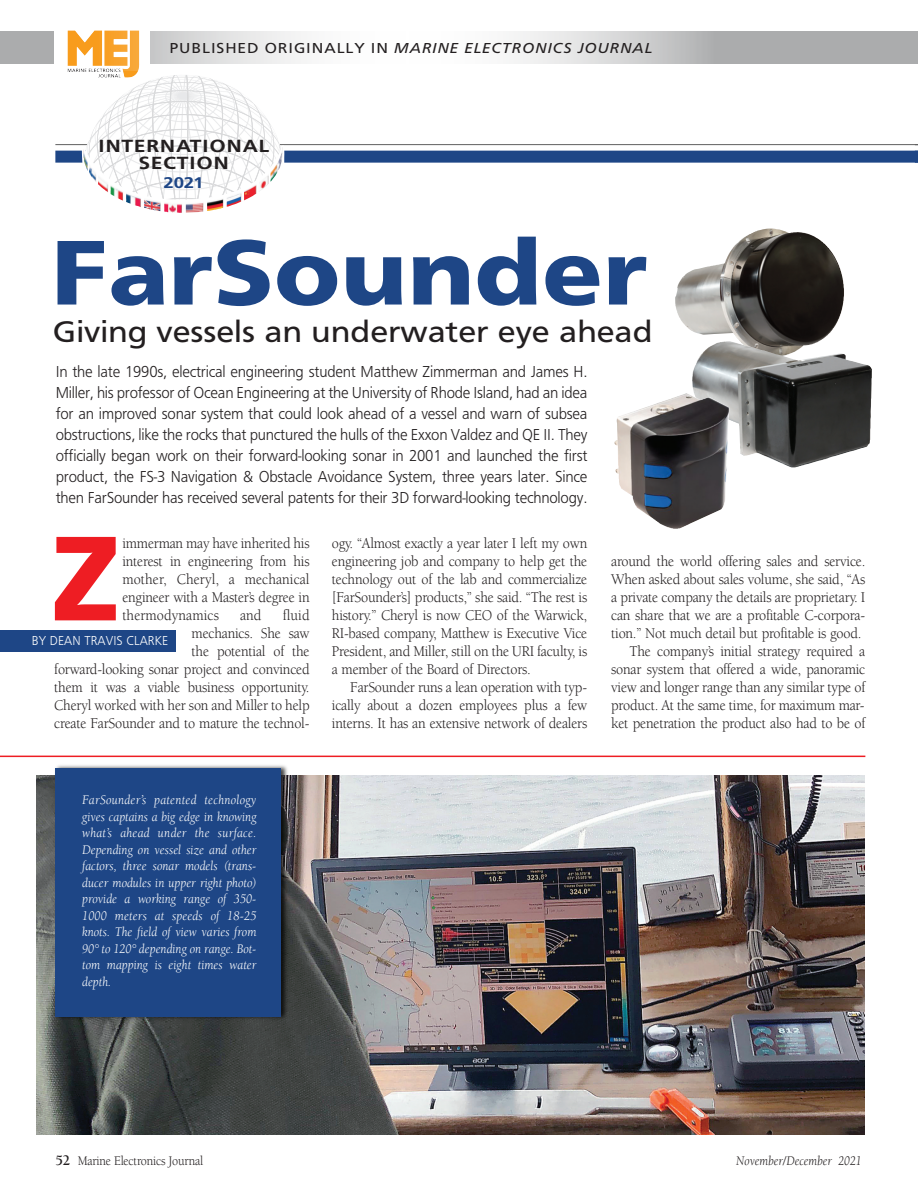
<style>
.page{position:relative;width:918px;height:1188px;background:#fff}
.page>*{position:absolute;margin:0;border:0;box-sizing:border-box;transform-origin:0 0}
.t1{font:900 125.1px "Carto Gothic Pro";color:#ee1d23;scale:.93 1}
.t2{font:900 95.25px "Carto Gothic Pro";color:#1e4686;scale:1.1 1}
.t3{font:31.2px "Carto Gothic Pro";color:#231f20;scale:1.1 1}
.t4{font:700 18.3px/16.2px "Carto Gothic Pro";letter-spacing:.025em;color:#231f20;text-align:center;scale:1.2 1}
.t5{font:300 16.5px/21px "Carto Gothic Pro";letter-spacing:-.015em;color:#231f20;text-align:justify;scale:.94 1}
.t6{font:700 16.2px "Carto Gothic Pro";color:#1e4686;scale:1.2 1}
.t7{font:15.3px/18px "Berkeley";letter-spacing:-.015em;color:#231f20;text-align:justify;scale:.93 1}
.t8{font:italic 15px "Carto Gothic Pro";letter-spacing:.06em;color:#231f20;scale:1.1 1}
.t9{font:italic 13.5px/16.5px "Berkeley";color:#fff;text-align:justify;scale:.94 1}
.t10{font:13.5px "Berkeley";letter-spacing:-.015em;color:#231f20;scale:.9 1}
.t11{font:italic 13.5px "Berkeley";color:#231f20;scale:.9 1}
.t12{font:300 13.5px "Carto Gothic Pro";letter-spacing:.005em;color:#fff;scale:.94 1}
.s1{font-style:normal}
.s2{font-weight:700;font-size:15px}
</style>
<div class="page">
<div style="left:151px;top:32px;width:767px;height:32px;background:#abacad"></div>
<div style="left:0;top:32px;width:54px;height:32px;background:#abacad"></div>
<img style="left:68px;top:30px;width:70px;height:48px">
<svg style="left:95px;top:30px;width:617px;height:41px"></svg>
<img style="left:36px;top:775px;width:828px;height:359px">
<div style="left:55px;top:151px;width:31px;height:12px;background:#1e4686"></div>
<hr style="left:55px;top:144px;width:863px;height:1px;background:#5f5f5f">
<div style="left:284px;top:151px;width:634px;height:12px;background:#1e4686"></div>
<img style="left:89px;top:87px;width:189px;height:54px">
<svg style="left:81px;top:141px;width:204px;height:22px"></svg>
<img style="left:83px;top:147px;width:200px;height:66px">
<img style="left:675px;top:228px;width:169px;height:113px">
<img style="left:692px;top:341px;width:180px;height:126px">
<div style="left:0;top:631px;width:176px;height:21px;background:#1e4686"></div>
<img style="left:614px;top:393px;width:115px;height:136px">
<hr style="left:0;top:756px;width:865px;height:1px;background:#ee1d23">
<img style="left:51px;top:765px;width:242px;height:260px">
<div style="left:55px;top:768px;width:226px;height:248px;background:#1e4686"></div>
<p class="t8" style="left:170px;top:43px;width:440px"><span class="s1">PUBLISHED ORIGINALLY IN</span> MARINE ELECTRONICS JOURNAL</p>
<p class="t4" style="left:98px;top:140px;width:144px">INTERNATIONAL<br>SECTION</p>
<p class="t6" style="left:163px;top:176px;width:35px">2021</p>
<h2 class="t2" style="left:51px;top:237px;width:544px">FarSounder</h2>
<h3 class="t3" style="left:53px;top:319px;width:547px">Giving vessels an underwater eye ahead</h3>
<p class="t5" style="left:56px;top:363px;width:567px">In the late 1990s, electrical engineering student Matthew Zimmerman and James H.<br>Miller, his professor of Ocean Engineering at the University of Rhode Island, had an idea for an improved sonar system that could look ahead of a vessel and warn of subsea obstructions, like the rocks that punctured the hulls of the Exxon Valdez and QE II. They officially began work on their forward-looking sonar in 2001 and launched the first product, the FS-3 Navigation &amp; Obstacle Avoidance System, three years later. Since then FarSounder has received several patents for their 3D forward-looking technology.</p>
<p class="t7" style="left:122px;top:535px;width:203px">immerman may have inherited his interest in engineering from his mother, Cheryl, a mechanical engineer with a Master’s degree in thermodynamics</p>
<p class="t7" style="left:332px;top:535px;width:276px">ogy. “Almost exactly a year later I left my own engineering job and company to help get the technology out of the lab and commercialize [FarSounder’s] products,” she said. “The rest is history.” Cheryl is now CEO of the Warwick, RI-based company, Matthew is Executive Vice President, and Miller, still on the URI faculty, is a member of the Board of Directors.</p>
<p class="t7" style="left:332px;top:679px;width:276px;text-indent:18px">FarSounder runs a lean operation with typ&shy;ically about a dozen employees plus a few interns. It has an extensive network of dealers</p>
<h1 class="t1" style="left:51px;top:531px;width:76px">Z</h1>
<p class="t7" style="left:54px;top:607px;width:276px;text-align:right">fluid<br>mechanics. She saw<br>the potential of the<br>forward-looking sonar project and convinced them it was a viable business opportunity.<br>Cheryl worked with her son and Miller to help create FarSounder and to mature the technol-</p>
<p class="t7" style="left:240px;top:607px;width:25px">and</p>
<p class="t12" style="left:32px;top:636px;width:147px">BY DEAN TRAVIS CLARKE</p>
<p class="t7" style="left:611px;top:553px;width:275px;text-align:right">around the world offering sales and service.<br>When asked about sales volume, she said, “As a private company the details are proprietary. I can share that we are a profitable C-corpora&shy;tion.” Not much detail but profitable is good.<br>The company’s initial strategy required a sonar system that offered a wide, panoramic view and longer range than any similar type of product. At the same time, for maximum mar&shy;ket penetration the product also had to be of</p>
<p class="t9" style="left:82px;top:793px;width:187px">FarSounder’s patented technology gives captains a big edge in knowing what’s ahead under the surface.<br>Depending on vessel size and other factors, three sonar models (trans&shy;ducer modules in upper right photo) provide a working range of 350- 1000 meters at speeds of 18-25 knots. The field of view varies from 90° to 120° depending on range. Bot&shy;tom mapping is eight times water depth.</p>
<p class="t10" style="left:55px;top:1156px;width:166px"><span class="s2">52</span> Marine Electronics Journal</p>
<p class="t11" style="left:736px;top:1156px;width:141px">November/December 2021</p>
</div>
